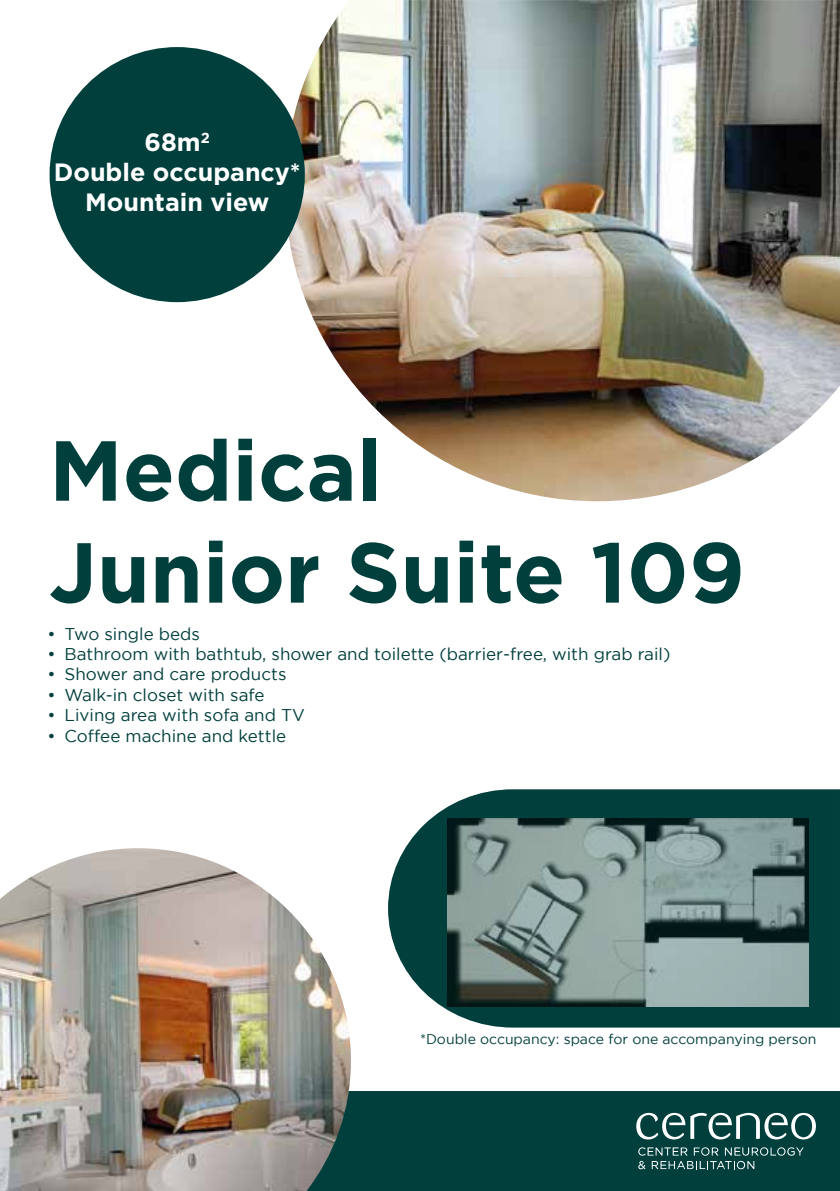
<style>
.page{position:relative;width:840px;height:1191px;background:#fff}
.page>*{position:absolute;margin:0;border:0;box-sizing:border-box;transform-origin:0 0}
.t1{font:700 85px/102px "Gotham";color:#013f3d}
.t2{font:700 25px/30px "Gotham";color:#fff;text-align:center}
.t3{font:17px/20.4px "Gotham";color:#013f3d}
.t4{font:14px "Gotham";color:#013f3d}
</style>
<div class="page">
<div style="left:0;top:1091px;width:839px;height:100px;background:#013f3d"></div>
<svg style="left:636px;top:1112px;width:179px;height:27px"></svg>
<svg style="left:638px;top:1147px;width:165px;height:22px"></svg>
<svg style="left:388px;top:789px;width:451px;height:238px;background:#5c7c7a"></svg>
<img style="left:285px;top:0;width:554px;height:501px">
<img style="left:0;top:848px;width:351px;height:343px">
<div style="left:50px;top:47px;width:255px;height:255px;background:#013f3d;border-radius:50%"></div>
<h2 class="t2" style="left:54px;top:129px;width:248px">68m<sup>2<br></sup>Double occupancy*<br>Mountain view</h2>
<h1 class="t1" style="left:49px;top:425px;width:697px">Medical<br>Junior Suite 109</h1>
<p class="t3" style="left:47px;top:624px;width:624px">ï Two single beds<br>ï Bathroom with bathtub, shower and toilette (barrier-free, with grab rail) ï Shower and care products<br>ï Walk-in closet with safe<br>ï Living area with sofa and TV<br>ï Coffee machine and kettle</p>
<p class="t4" style="left:420px;top:1033px;width:398px">*Double occupancy: space for one accompanying person</p>
</div>
